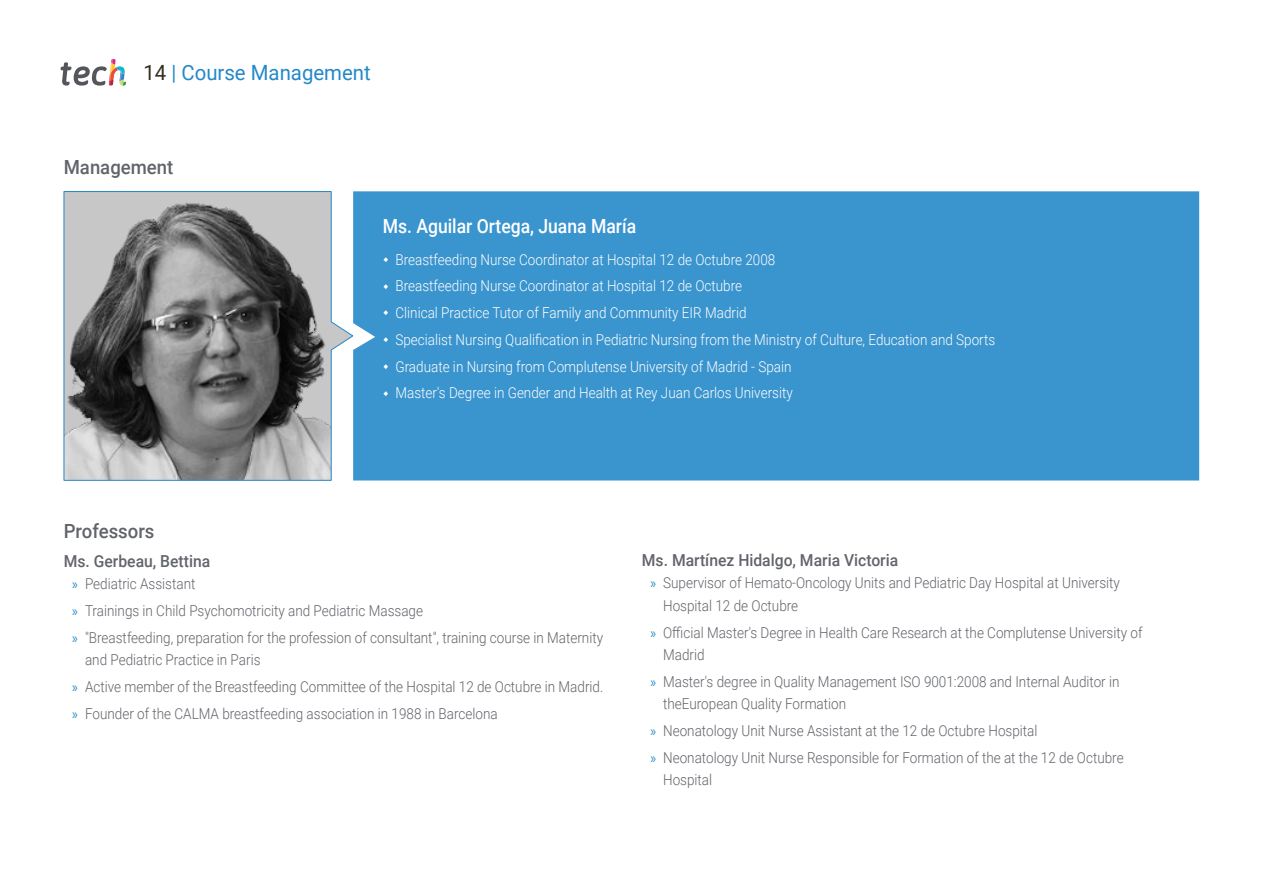
<style>
.page{position:relative;width:1263px;height:893px;background:#fff}
.page>*{position:absolute;margin:0;border:0;box-sizing:border-box;transform-origin:0 0}
.Sección___Pag{font:21px "Roboto";color:#2488c9}
.Doc_Dirección_ok{font:500 19.5px "Roboto";color:#fff;scale:.9 1}
.Subtítulo_Pag{font:500 19.5px "Roboto";color:#61646a;scale:.95 1}
.Autor_ok{font:500 16.5px "Roboto";color:#61646a;scale:.95 1}
.t1{font:300 15px/22.5px "Roboto";color:#61646a;scale:.9 1}
.t2{font:300 15px "Roboto";color:#fff;scale:.9 1}
.s1{color:#312e20}
.s2{font-family:"Myriad Pro";font-weight:400;color:#2488c9}
</style>
<div class="page">
<svg style="left:61px;top:59px;width:65px;height:27px"></svg>
<div style="left:353px;top:191px;width:846px;height:289px;background:#3a94ce"></div>
<svg style="left:64px;top:191px;width:289px;height:290px;background:#898b8b"></svg>
<svg style="left:384px;top:257px;width:4px;height:5px"></svg>
<svg style="left:384px;top:284px;width:4px;height:5px"></svg>
<svg style="left:384px;top:310px;width:4px;height:5px"></svg>
<svg style="left:384px;top:337px;width:4px;height:5px"></svg>
<svg style="left:384px;top:364px;width:4px;height:5px"></svg>
<svg style="left:384px;top:391px;width:4px;height:5px"></svg>
<p class="Sección___Pag" style="left:144px;top:57px;width:229px"><span class="s1">14</span> | Course Management</p>
<p class="Subtítulo_Pag" style="left:64px;top:154px;width:117px">Management</p>
<p class="Subtítulo_Pag" style="left:64px;top:517px;width:97px">Professors</p>
<p class="Doc_Dirección_ok" style="left:383px;top:212px;width:283px">Ms. Aguilar Ortega, Juana María</p>
<p class="t2" style="left:395px;top:249px;width:424px">Breastfeeding Nurse Coordinator at Hospital 12 de Octubre 2008</p>
<p class="t2" style="left:395px;top:275px;width:387px">Breastfeeding Nurse Coordinator at Hospital 12 de Octubre</p>
<p class="t2" style="left:395px;top:302px;width:392px">Clinical Practice Tutor of Family and Community EIR Madrid</p>
<p class="t2" style="left:395px;top:329px;width:668px">Specialist Nursing Qualification in Pediatric Nursing from the Ministry of Culture, Education and Sports</p>
<p class="t2" style="left:395px;top:356px;width:441px">Graduate in Nursing from Complutense University of Madrid - Spain</p>
<p class="t2" style="left:395px;top:382px;width:443px">Master's Degree in Gender and Health at Rey Juan Carlos University</p>
<p class="Autor_ok" style="left:64px;top:550px;width:156px">Ms. Gerbeau, Bettina</p>
<p class="t1" style="left:72px;top:572px;width:138px"><span class="s2">»</span> Pediatric Assistant</p>
<p class="t1" style="left:72px;top:599px;width:391px"><span class="s2">»</span> Trainings in Child Psychomotricity and Pediatric Massage</p>
<p class="t1" style="left:85px;top:626px;width:577px;text-indent:-13px"><span class="s2">»</span> "Breastfeeding, preparation for the profession of consultant", training course in Maternity and Pediatric Practice in Paris</p>
<p class="t1" style="left:72px;top:675px;width:591px"><span class="s2">»</span> Active member of the Breastfeeding Committee of the Hospital 12 de Octubre in Madrid.</p>
<p class="t1" style="left:72px;top:702px;width:474px"><span class="s2">»</span> Founder of the CALMA breastfeeding association in 1988 in Barcelona</p>
<p class="Autor_ok" style="left:642px;top:548px;width:271px">Ms. Martínez Hidalgo, Maria Victoria</p>
<p class="t1" style="left:663px;top:571px;width:509px;text-indent:-13px"><span class="s2">»</span> Supervisor of Hemato-Oncology Units and Pediatric Day Hospital at University<br>Hospital 12 de Octubre</p>
<p class="t1" style="left:663px;top:620px;width:534px;text-indent:-13px"><span class="s2">»</span> Official Master's Degree in Health Care Research at the Complutense University of<br>Madrid</p>
<p class="t1" style="left:663px;top:670px;width:509px;text-indent:-13px"><span class="s2">»</span> Master's degree in Quality Management ISO 9001:2008 and Internal Auditor in theEuropean Quality Formation</p>
<p class="t1" style="left:650px;top:719px;width:432px"><span class="s2">»</span> Neonatology Unit Nurse Assistant at the 12 de Octubre Hospital</p>
<p class="t1" style="left:663px;top:746px;width:513px;text-indent:-13px"><span class="s2">»</span> Neonatology Unit Nurse Responsible for Formation of the at the 12 de Octubre<br>Hospital</p>
</div>
